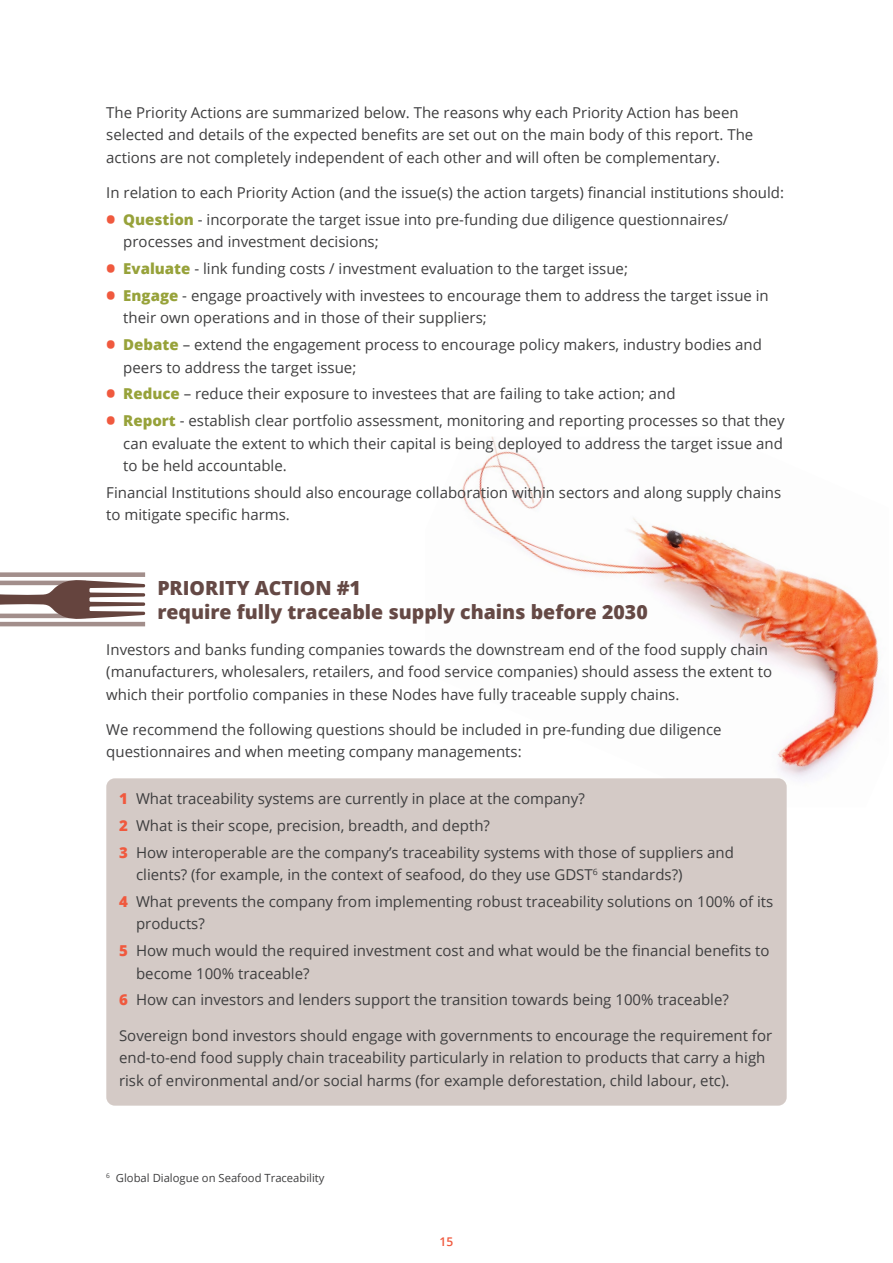
<style>
.page{position:relative;width:893px;height:1263px;background:#fff}
.page>*{position:absolute;margin:0;border:0;box-sizing:border-box;transform-origin:0 0}
.Text{font:800 19.5px/24px "Open Sans";color:#654945}
.Bullet_Points{font:15px/22.5px "Open Sans";color:#3e3e3f}
.Text-2{font:15px/22.5px "Open Sans";color:#3e3e3f}
.t1{font:600 12px "Open Sans";color:#f0593e}
.t2{font:11.25px "Open Sans";color:#3e3e3f}
.s1{font-weight:800;font-size:24px;color:#f0593e}
.s2{font-weight:800;color:#97a23a}
.s3{font-weight:800;color:#f0593e}
</style>
<div class="page">
<img style="left:462px;top:437px;width:417px;height:342px">
<svg style="left:0;top:572px;width:145px;height:55px"></svg>
<div style="left:106px;top:778px;width:681px;height:328px;background:#d4cac6;border-radius:9px"></div>
<p class="Text-2" style="left:106px;top:101px;width:648px">The Priority Actions are summarized below. The reasons why each Priority Action has been selected and details of the expected benefits are set out on the main body of this report. The actions are not completely independent of each other and will often be complementary.</p>
<p class="Text-2" style="left:106px;top:181px;width:679px">In relation to each Priority Action (and the issue(s) the action targets) financial institutions should:</p>
<p class="Bullet_Points" style="left:123px;top:208px;width:607px;text-indent:-17px"><span class="s1">•</span> <span class="s2">Question</span> - incorporate the target issue into pre-funding due diligence questionnaires/ processes and investment decisions;</p>
<p class="Bullet_Points" style="left:106px;top:257px;width:523px"><span class="s1">•</span> <span class="s2">Evaluate</span> - link funding costs / investment evaluation to the target issue;</p>
<p class="Bullet_Points" style="left:123px;top:284px;width:647px;text-indent:-17px"><span class="s1">•</span> <span class="s2">Engage</span> - engage proactively with investees to encourage them to address the target issue in their own operations and in those of their suppliers;</p>
<p class="Bullet_Points" style="left:123px;top:333px;width:640px;text-indent:-17px"><span class="s1">•</span> <span class="s2">Debate</span> – extend the engagement process to encourage policy makers, industry bodies and peers to address the target issue;</p>
<p class="Bullet_Points" style="left:106px;top:382px;width:571px"><span class="s1">•</span> <span class="s2">Reduce</span> – reduce their exposure to investees that are failing to take action; and</p>
<p class="Bullet_Points" style="left:123px;top:409px;width:663px;text-align:justify;text-indent:-17px"><span class="s1">•</span> <span class="s2">Report</span> - establish clear portfolio assessment, monitoring and reporting processes so that they can evaluate the extent to which their capital is being deployed to address the target issue and to be held accountable.</p>
<p class="Text-2" style="left:106px;top:481px;width:676px">Financial Institutions should also encourage collaboration within sectors and along supply chains to mitigate specific harms.</p>
<p class="Text" style="left:157px;top:575px;width:492px">PRIORITY ACTION #1<br>require fully traceable supply chains before 2030</p>
<p class="Text-2" style="left:106px;top:637px;width:667px">Investors and banks funding companies towards the downstream end of the food supply chain (manufacturers, wholesalers, retailers, and food service companies) should assess the extent to which their portfolio companies in these Nodes have fully traceable supply chains.</p>
<p class="Text-2" style="left:106px;top:718px;width:617px">We recommend the following questions should be included in pre-funding due diligence questionnaires and when meeting company managements:</p>
<p class="Bullet_Points" style="left:119px;top:787px;width:467px"><span class="s3">1</span> What traceability systems are currently in place at the company?</p>
<p class="Bullet_Points" style="left:119px;top:814px;width:372px"><span class="s3">2</span> What is their scope, precision, breadth, and depth?</p>
<p class="Bullet_Points" style="left:136px;top:840px;width:599px;text-indent:-17px"><span class="s3">3</span> How interoperable are the company’s traceability systems with those of suppliers and clients? (for example, in the context of seafood, do they use GDST<sup>6</sup> standards?)</p>
<p class="Bullet_Points" style="left:136px;top:890px;width:639px;text-indent:-17px"><span class="s3">4</span> What prevents the company from implementing robust traceability solutions on 100% of its products?</p>
<p class="Bullet_Points" style="left:136px;top:939px;width:635px;text-indent:-17px"><span class="s3">5</span> How much would the required investment cost and what would be the financial benefits to become 100% traceable?</p>
<p class="Bullet_Points" style="left:119px;top:988px;width:611px"><span class="s3">6</span> How can investors and lenders support the transition towards being 100% traceable?</p>
<p class="Text-2" style="left:119px;top:1023px;width:655px">Sovereign bond investors should engage with governments to encourage the requirement for end-to-end food supply chain traceability particularly in relation to products that carry a high risk of environmental and/or social harms (for example deforestation, child labour, etc).</p>
<p class="t2" style="left:106px;top:1170px;width:220px"><sup>6</sup> Global Dialogue on Seafood Traceability</p>
<p class="t1" style="left:440px;top:1233px;width:15px">15</p>
</div>
